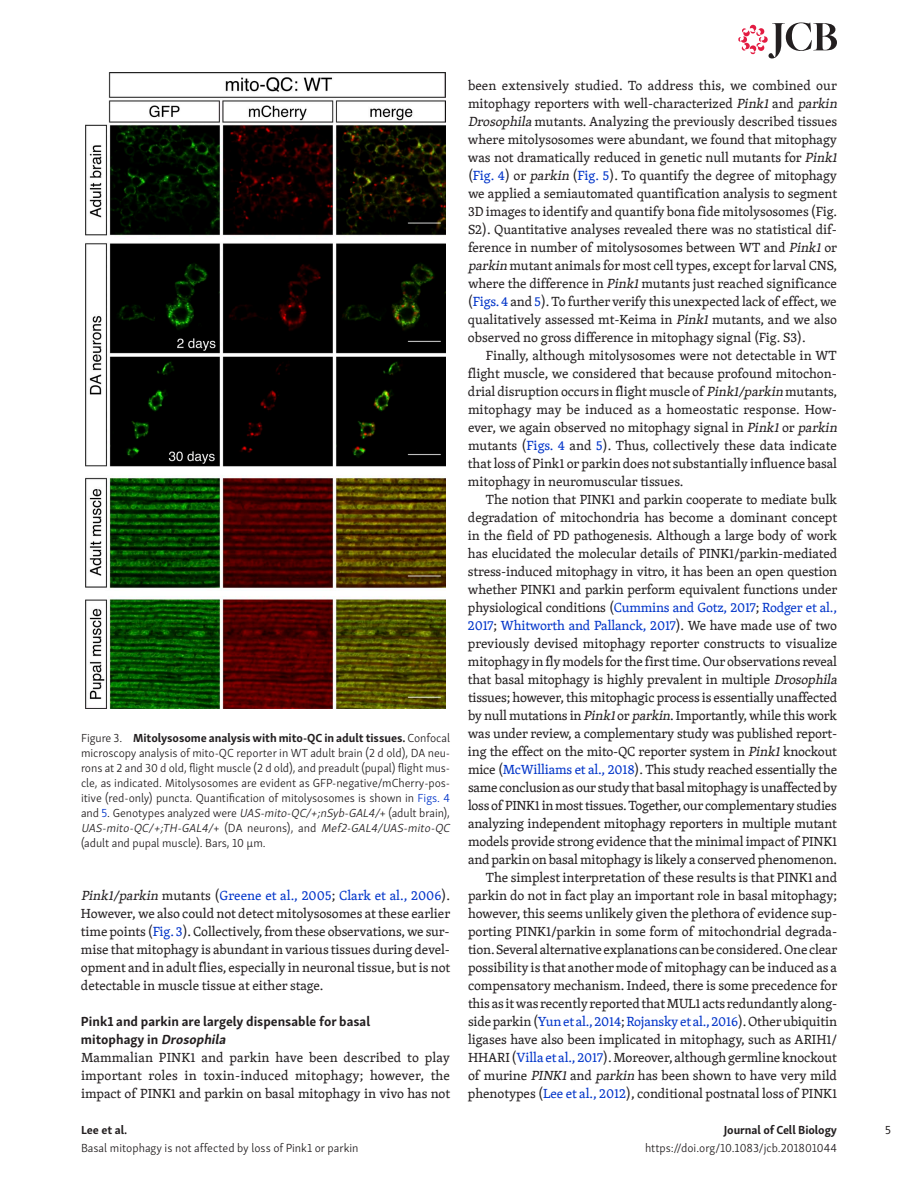
<style>
.page{position:relative;width:918px;height:1188px;background:#fff}
.page>*{position:absolute;margin:0;border:0;box-sizing:border-box;transform-origin:0 0}
.t1{font:13.5px/18px "Skolar PE";letter-spacing:-.005em;color:#231f20;text-align:justify}
.t2{font:700 13.5px/18px "Skolar Sans PE";color:#231f20}
.t3{font:300 12px/15px "Skolar Sans PE";letter-spacing:-.005em;color:#231f20}
.t4{font:700 12px "Skolar Sans PE";letter-spacing:-.005em;color:#231f20}
.t5{font:12px "Skolar Sans PE";color:#231f20}
.s1{font-weight:700}
.s2{color:#0034c9}
.s3{font-style:italic}
</style>
<div class="page">
<svg style="left:738px;top:23px;width:99px;height:35px"></svg>
<img style="left:86px;top:72px;width:360px;height:637px">
<p class="t3" style="left:81px;top:729px;width:373px">Figure 3. <span class="s1">Mitolysosome analysis with mito-QC in adult tissues.</span> Confocal microscopy analysis of mito-QC reporter in WT adult brain (2 d old), DA neu&shy;rons at 2 and 30 d old, flight muscle (2 d old), and preadult (pupal) flight mus&shy;cle, as indicated. Mitolysosomes are evident as GFP-negative/mCherry-pos&shy;itive (red-only) puncta. Quantification of mitolysosomes is shown in <span class="s2">Figs. 4 </span>and <span class="s2">5</span>. Genotypes analyzed were <span class="s3">UAS-mito-QC/+;nSyb-GAL4/</span>+ (adult brain), <span class="s3">UAS-mito-QC/+;TH-GAL4/</span>+ ( D A n e u r o n s ) , a n d <span class="s3">Mef2-GAL4/UAS-mito-QC </span>(adult and pupal muscle). Bars, 10 µm.</p>
<p class="t1" style="left:81px;top:886px;width:371px"><span class="s3">Pink1/parkin</span> mutants (<span class="s2">Greene et al., 2005</span>; <span class="s2">Clark et al., 2006</span>).<br>However, we also could not detect mitolysosomes at these earlier time points (<span class="s2">Fig. 3</span>). Collectively, from these observations, we sur&shy;mise that mitophagy is abundant in various tissues during devel&shy;opment and in adult flies, especially in neuronal tissue, but is not detectable in muscle tissue at either stage.</p>
<p class="t2" style="left:81px;top:1011px;width:291px">Pink1 and parkin are largely dispensable for basal mitophagy in <span class="s3">Drosophila</span></p>
<p class="t1" style="left:81px;top:1048px;width:371px">Mammalian PINK1 and parkin have been described to play important roles in toxin-induced mitophagy; however, the impact of PINK1 and parkin on basal mitophagy in vivo has not</p>
<p class="t4" style="left:81px;top:1120px;width:48px">Lee et al.</p>
<p class="t3" style="left:81px;top:1140px;width:279px">Basal mitophagy is not affected by loss of Pink1 or parkin</p>
<p class="t1" style="left:468px;top:76px;width:374px;text-align:left">been extensively studied. To address this, we combined our mitophagy reporters with well-characterized <span class="s3">Pink1</span>and <span class="s3">parkin Drosophila</span>mutants. Analyzing the previously described tissues where mitolysosomes were abundant, we found that mitophagy was not dramatically reduced in genetic null mutants for <span class="s3">Pink1 </span>(<span class="s2">Fig. 4</span>) or <span class="s3">parkin</span> (<span class="s2">Fig. 5</span>). To quantify the degree of mitophagy we applied a semiautomated quantification analysis to segment 3D images to identify and quantify bona fide mitolysosomes (Fig.<br>S2). Quantitative analyses revealed there was no statistical dif&shy;ference in number of mitolysosomes between WT and <span class="s3">Pink1</span>or <span class="s3">parkin</span> mutant animals for most cell types, except for larval CNS, where the difference in <span class="s3">Pink1</span>mutants just reached significance (<span class="s2">Figs. 4</span> and <span class="s2">5</span>). To further verify this unexpected lack of effect, we qualitatively assessed mt-Keima in <span class="s3">Pink1</span>mutants, and we also observed no gross difference in mitophagy signal (Fig. S3).</p>
<p class="t1" style="left:468px;top:346px;width:374px;text-align:left;text-indent:18px">Finally, although mitolysosomes were not detectable in WT flight muscle, we considered that because profound mitochon&shy;drial disruption occurs in flight muscle of <span class="s3">Pink1/parkin</span> mutants, mitophagy may be induced as a homeostatic response. How&shy;ever, we again observed no mitophagy signal in <span class="s3">Pink1</span>or <span class="s3">parkin </span>mutants (<span class="s2">Figs. 4</span> and <span class="s2">5</span>). Thus, collectively these data indicate that loss of Pink1 or parkin does not substantially influence basal mitophagy in neuromuscular tissues.</p>
<p class="t1" style="left:468px;top:490px;width:374px;text-align:right">The notion that PINK1 and parkin cooperate to mediate bulk degradation of mitochondria has become a dominant concept in the field of PD pathogenesis. Although a large body of work has elucidated the molecular details of PINK1/parkin-mediated stress-induced mitophagy in vitro, it has been an open question whether PINK1 and parkin perform equivalent functions under physiological conditions (<span class="s2">Cummins and Gotz, 2017</span>; <span class="s2">Rodger et al., 2017</span>; <span class="s2">Whitworth and Pallanck, 2017</span>). We have made use of two previously devised mitophagy reporter constructs to visualize mitophagy in fly models for the first time. Our observations reveal that basal mitophagy is highly prevalent in multiple <span class="s3">Drosophila </span>tissues; however, this mitophagic process is essentially unaffected by null mutations in <span class="s3">Pink1</span>or <span class="s3">parkin</span>. Importantly, while this work was under review, a complementary study was published report&shy;ing the effect on the mito-QC reporter system in <span class="s3">Pink1</span>knockout mice (<span class="s2">McWilliams et al., 2018</span>). This study reached essentially the same conclusion as our study that basal mitophagy is unaffected by loss of PINK1 in most tissues. Together, our complementary studies analyzing independent mitophagy reporters in multiple mutant models provide strong evidence that the minimal impact of PINK1 and parkin on basal mitophagy is likely a conserved phenomenon.<br>The simplest interpretation of these results is that PINK1 and parkin do not in fact play an important role in basal mitophagy; however, this seems unlikely given the plethora of evidence sup&shy;porting PINK1/parkin in some form of mitochondrial degrada&shy;tion. Several alternative explanations can be considered. One clear possibility is that another mode of mitophagy can be induced as a compensatory mechanism. Indeed, there is some precedence for this as it was recently reported that MUL1 acts redundantly along&shy;side parkin (<span class="s2">Yun et al., 2014</span>; <span class="s2">Rojansky et al., 2016</span>). Other ubiquitin ligases have also been implicated in mitophagy, such as ARIH1/ HHARI (<span class="s2">Villa et al., 2017</span>). Moreover, although germline knockout of murine <span class="s3">PINK1</span>and <span class="s3">parkin</span> has been shown to have very mild phenotypes (<span class="s2">Lee et al., 2012</span>), conditional postnatal loss of PINK1</p>
<p class="t4" style="left:724px;top:1120px;width:115px">Journal of Cell Biology</p>
<p class="t3" style="left:645px;top:1140px;width:193px">https://doi.org/10.1083/jcb.201801044</p>
<p class="t5" style="left:885px;top:1121px;width:7px">5</p>
</div>
